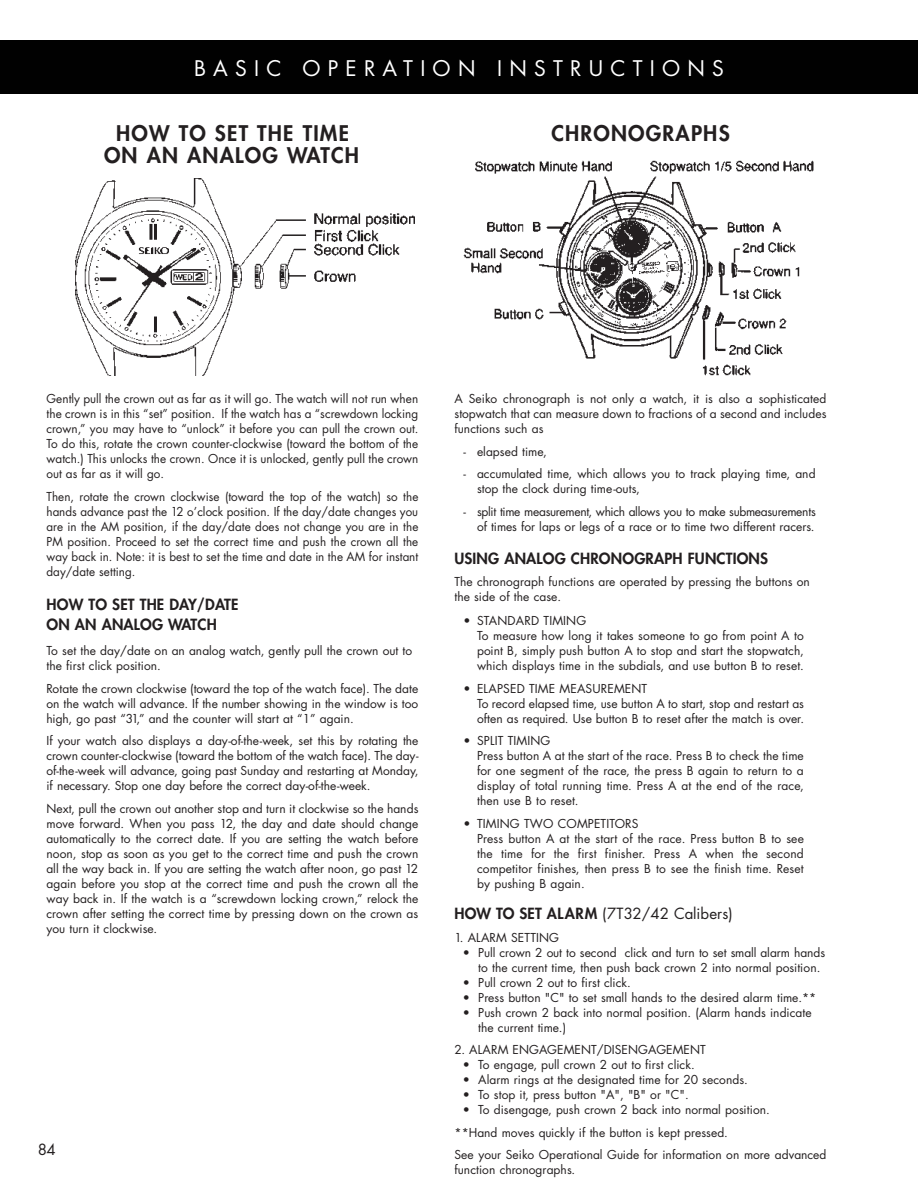
<style>
.page{position:relative;width:918px;height:1188px;background:#fff}
.page>*{position:absolute;margin:0;border:0;box-sizing:border-box;transform-origin:0 0}
.t1{font:800 21px/22.5px "Futura MDFOG";letter-spacing:.06em;color:#231f20;text-align:center}
.t2{font:21px "Futura MDFOG";letter-spacing:.345em;color:#fff}
.t3{font:800 15px/19.5px "Futura MDFOG";letter-spacing:.01em;color:#231f20}
.t4{font:15px "Futura MDFOG";letter-spacing:.005em;color:#231f20}
.t5{font:12px/15px "Futura MDFOG";letter-spacing:.005em;color:#231f20}
.t6{font:12px/15px "Futura MDFOG";letter-spacing:-.02em;color:#231f20;text-align:right}
.s1{font-weight:800}
</style>
<div class="page">
<img style="left:76px;top:178px;width:338px;height:198px">
<div style="left:0;top:40px;width:918px;height:54px;background:#010101"></div>
<img style="left:463px;top:160px;width:351px;height:216px">
<h1 class="t2" style="left:194px;top:58px;width:531px">BASIC OPERATION INSTRUCTIONS</h1>
<h1 class="t1" style="left:104px;top:123px;width:257px">HOW TO SET THE TIME<br>ON AN ANALOG WATCH</h1>
<h1 class="t1" style="left:551px;top:123px;width:180px">CHRONOGRAPHS</h1>
<p class="t5" style="left:46px;top:392px;width:373px;text-align:justify">Gently pull the crown out as far as it will go. The watch will not run when the crown is in this “set” position. If the watch has a “screwdown locking crown,” you may have to “unlock” it before you can pull the crown out.<br>To do this, rotate the crown counter-clockwise (toward the bottom of the watch.) This unlocks the crown. Once it is unlocked, gently pull the crown out as far as it will go.</p>
<p class="t5" style="left:46px;top:490px;width:373px;text-align:justify">Then, rotate the crown clockwise (toward the top of the watch) so the hands advance past the 12 o’clock position. If the day/date changes you are in the AM position, if the day/date does not change you are in the PM position. Proceed to set the correct time and push the crown all the way back in. Note: it is best to set the time and date in the AM for instant day/date setting.</p>
<p class="t3" style="left:46px;top:596px;width:193px">HOW TO SET THE DAY/DATE<br>ON AN ANALOG WATCH</p>
<p class="t5" style="left:46px;top:644px;width:367px">To set the day/date on an analog watch, gently pull the crown out to the first click position.</p>
<p class="t5" style="left:46px;top:682px;width:374px;text-align:justify">Rotate the crown clockwise (toward the top of the watch face). The date on the watch will advance. If the number showing in the window is too high, go past “31,” and the counter will start at “1” again.</p>
<p class="t5" style="left:46px;top:734px;width:374px;text-align:justify">If your watch also displays a day-of-the-week, set this by rotating the crown counter-clockwise (toward the bottom of the watch face). The day&shy;of-the-week will advance, going past Sunday and restarting at Monday, if necessary. Stop one day before the correct day-of-the-week.</p>
<p class="t5" style="left:46px;top:802px;width:374px;text-align:justify">Next, pull the crown out another stop and turn it clockwise so the hands move forward. When you pass 12, the day and date should change automatically to the correct date. If you are setting the watch before noon, stop as soon as you get to the correct time and push the crown all the way back in. If you are setting the watch after noon, go past 12 again before you stop at the correct time and push the crown all the way back in. If the watch is a “screwdown locking crown,” relock the crown after setting the correct time by pressing down on the crown as you turn it clockwise.</p>
<p class="t4" style="left:38px;top:1143px;width:20px">84</p>
<p class="t5" style="left:454px;top:392px;width:373px;text-align:justify">A Seiko chronograph is not only a watch, it is also a sophisticated stopwatch that can measure down to fractions of a second and includes functions such as</p>
<p class="t5" style="left:464px;top:445px;width:85px">- elapsed time,</p>
<p class="t5" style="left:477px;top:467px;width:340px;text-indent:-14px">- accumulated time, which allows you to track playing time, and stop the clock during time-outs,</p>
<p class="t6" style="left:464px;top:505px;width:354px">- split time measurement, which allows you to make submeasurements of times for laps or legs of a race or to time two different racers.</p>
<p class="t3" style="left:454px;top:550px;width:315px">USING ANALOG CHRONOGRAPH FUNCTIONS</p>
<p class="t5" style="left:454px;top:575px;width:357px">The chronograph functions are operated by pressing the buttons on the side of the case.</p>
<p class="t5" style="left:477px;top:614px;width:328px;text-indent:-14px">• STANDARD TIMING<br>To measure how long it takes someone to go from point A to point B, simply push button A to stop and start the stopwatch, which displays time in the subdials, and use button B to reset.</p>
<p class="t5" style="left:477px;top:682px;width:329px;text-indent:-14px">• ELAPSED TIME MEASUREMENT<br>To record elapsed time, use button A to start, stop and restart as often as required. Use button B to reset after the match is over.</p>
<p class="t5" style="left:477px;top:734px;width:328px;text-indent:-14px">• SPLIT TIMING<br>Press button A at the start of the race. Press B to check the time for one segment of the race, the press B again to return to a display of total running time. Press A at the end of the race, then use B to reset.</p>
<p class="t5" style="left:477px;top:817px;width:328px;text-indent:-14px">• TIMING TWO COMPETITORS<br>Press button A at the start of the race. Press button B to see the time for the first finisher. Press A when the second competitor finishes, then press B to see the finish time. Reset by pushing B again.</p>
<p class="t4" style="left:454px;top:907px;width:280px"><span class="s1">HOW TO SET ALARM</span> (7T32/42 Calibers)</p>
<p class="t5" style="left:454px;top:931px;width:106px">1. ALARM SETTING</p>
<p class="t5" style="left:478px;top:946px;width:349px;text-indent:-15px">• Pull crown 2 out to second click and turn to set small alarm hands to the current time, then push back crown 2 into normal position.</p>
<p class="t5" style="left:463px;top:976px;width:170px">• Pull crown 2 out to first click.</p>
<p class="t5" style="left:463px;top:991px;width:355px">• Press button "C" to set small hands to the desired alarm time.**</p>
<p class="t5" style="left:478px;top:1006px;width:335px;text-indent:-15px">• Push crown 2 back into normal position. (Alarm hands indicate the current time.)</p>
<p class="t5" style="left:454px;top:1043px;width:253px">2. ALARM ENGAGEMENT/DISENGAGEMENT</p>
<p class="t5" style="left:463px;top:1058px;width:233px">• To engage, pull crown 2 out to first click.</p>
<p class="t5" style="left:463px;top:1073px;width:286px">• Alarm rings at the designated time for 20 seconds.</p>
<p class="t5" style="left:463px;top:1088px;width:227px">• To stop it, press button "A", "B" or "C".</p>
<p class="t5" style="left:454px;top:1099px;width:374px;line-height:22.5px;text-indent:8px">• To disengage, push crown 2 back into normal position.<br>**Hand moves quickly if the button is kept pressed.<br>See your Seiko Operational Guide for information on more advanced</p>
<p class="t5" style="left:454px;top:1163px;width:122px">function chronographs.</p>
</div>
